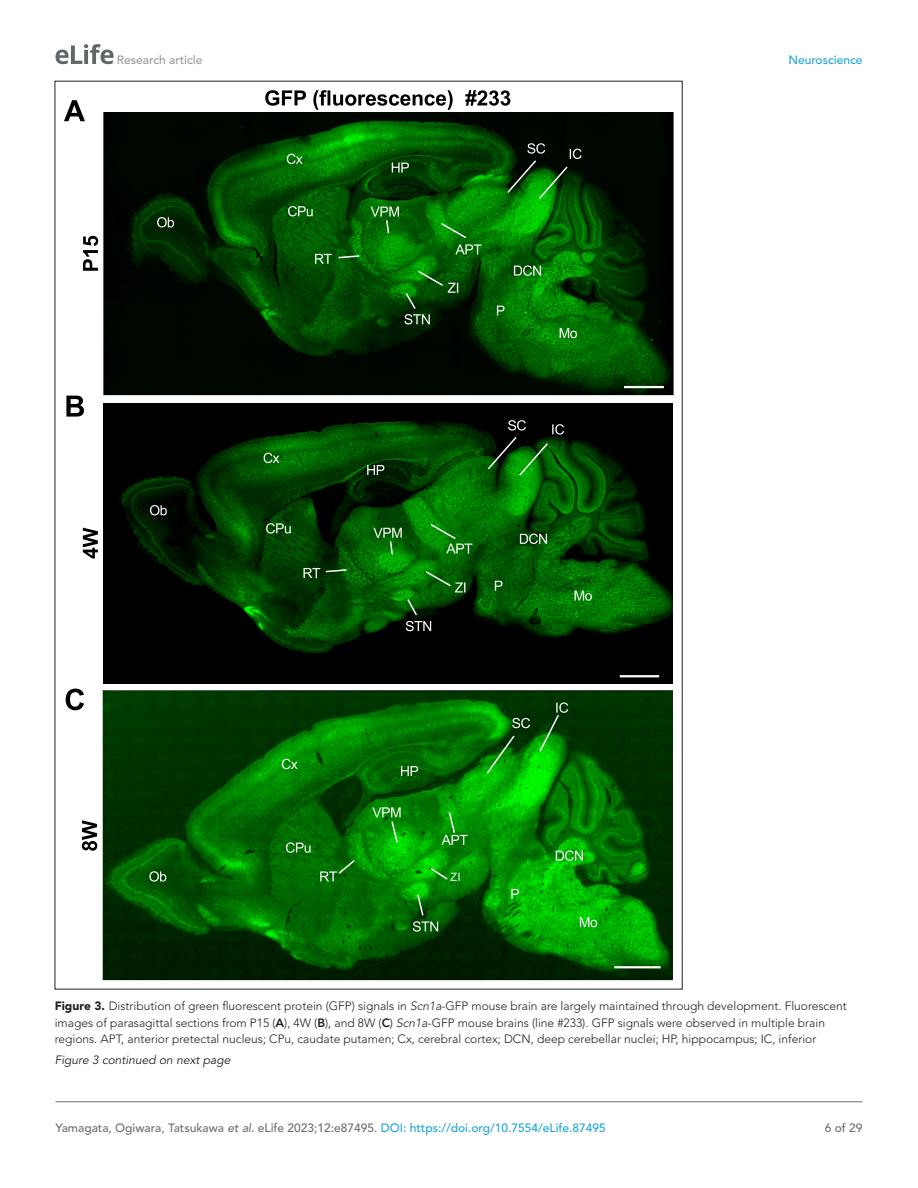
<style>
.page{position:relative;width:918px;height:1188px;background:#fff}
.page>*{position:absolute;margin:0;border:0;box-sizing:border-box;transform-origin:0 0}
.t1{font:300 12px/16.5px "Avenir LT Std";color:#231f20}
.t2{font:500 12px "Avenir LT Std";color:#6e6e70}
.t3{font:italic 12px "Avenir LT Std";color:#231f20}
.t4{font:500 12px "Avenir LT Std";color:#9a9a9a}
.t5{font:500 12px "Avenir LT Std";color:#1ea4d7}
.s1{font-weight:900}
.s2{font-style:italic}
.s3{font-weight:800}
.s4{color:#1ea4d7}
</style>
<div class="page">
<svg style="left:56px;top:44px;width:58px;height:20px"></svg>
<hr style="left:56px;top:1101px;width:806px;height:1px;background:#6e6e70">
<img style="left:104px;top:112px;width:569px;height:283px">
<hr style="left:624px;top:386px;width:40px;height:2px;background:#fff">
<svg style="left:157px;top:217px;width:17px;height:10px"></svg>
<svg style="left:287px;top:154px;width:16px;height:10px"></svg>
<svg style="left:392px;top:163px;width:17px;height:10px"></svg>
<svg style="left:288px;top:206px;width:194px;height:118px;background:#065c06"></svg>
<svg style="left:506px;top:143px;width:76px;height:58px;background:#0d430d"></svg>
<svg style="left:497px;top:306px;width:8px;height:10px"></svg>
<svg style="left:560px;top:328px;width:17px;height:10px"></svg>
<svg style="left:514px;top:265px;width:27px;height:11px"></svg>
<svg style="left:64px;top:100px;width:21px;height:21px"></svg>
<svg style="left:66px;top:396px;width:18px;height:21px"></svg>
<img style="left:103px;top:403px;width:569px;height:280px">
<hr style="left:620px;top:675px;width:39px;height:2px;background:#fff">
<svg style="left:150px;top:505px;width:17px;height:10px"></svg>
<svg style="left:264px;top:453px;width:15px;height:10px"></svg>
<svg style="left:367px;top:465px;width:17px;height:10px"></svg>
<svg style="left:373px;top:528px;width:29px;height:28px"></svg>
<svg style="left:304px;top:568px;width:161px;height:24px;background:#0a650a"></svg>
<svg style="left:406px;top:598px;width:25px;height:33px"></svg>
<svg style="left:266px;top:523px;width:25px;height:11px"></svg>
<svg style="left:429px;top:523px;width:43px;height:31px"></svg>
<svg style="left:486px;top:420px;width:78px;height:57px;background:#0d420d"></svg>
<svg style="left:495px;top:581px;width:8px;height:10px"></svg>
<svg style="left:575px;top:591px;width:17px;height:10px"></svg>
<svg style="left:520px;top:534px;width:27px;height:10px"></svg>
<svg style="left:265px;top:90px;width:245px;height:20px"></svg>
<svg style="left:83px;top:236px;width:15px;height:35px"></svg>
<svg style="left:83px;top:528px;width:15px;height:31px"></svg>
<img style="left:103px;top:690px;width:570px;height:290px">
<svg style="left:149px;top:871px;width:17px;height:11px"></svg>
<svg style="left:286px;top:842px;width:25px;height:11px"></svg>
<svg style="left:282px;top:759px;width:16px;height:10px"></svg>
<svg style="left:556px;top:702px;width:12px;height:11px"></svg>
<svg style="left:320px;top:871px;width:17px;height:10px"></svg>
<svg style="left:413px;top:921px;width:25px;height:11px"></svg>
<svg style="left:337px;top:713px;width:223px;height:204px;background:#038603"></svg>
<hr style="left:614px;top:966px;width:47px;height:2px;background:#fff">
<svg style="left:556px;top:850px;width:27px;height:11px"></svg>
<svg style="left:511px;top:889px;width:8px;height:10px"></svg>
<svg style="left:580px;top:917px;width:17px;height:10px"></svg>
<svg style="left:66px;top:689px;width:18px;height:21px"></svg>
<svg style="left:82px;top:820px;width:15px;height:31px"></svg>
<p class="t4" style="left:117px;top:53px;width:87px">Research article</p>
<p class="t5" style="left:788px;top:53px;width:76px">Neuroscience</p>
<p class="t1" style="left:55px;top:998px;width:793px"><span class="s1">Figure 3.</span> Distribution of green fluorescent protein (GFP) signals in <span class="s2">Scn1a</span>-GFP mouse brain are largely maintained through development. Fluorescent images of parasagittal sections from P15 (<span class="s3">A</span>), 4W (<span class="s3">B</span>), and 8W (<span class="s3">C</span>) <span class="s2">Scn1a</span>-GFP mouse brains (line #233). GFP signals were observed in multiple brain regions. APT, anterior pretectal nucleus; CPu, caudate putamen; Cx, cerebral cortex; DCN, deep cerebellar nuclei; HP, hippocampus; IC, inferior</p>
<p class="t3" style="left:55px;top:1053px;width:177px">Figure 3 continued on next page</p>
<p class="t2" style="left:56px;top:1121px;width:552px">Yamagata, Ogiwara, Tatsukawa <span class="s2">et al</span>. eLife 2023;12:e87495. <span class="s4">DOI: https://doi.org/10.7554/eLife.87495</span></p>
<p class="t2" style="left:825px;top:1121px;width:39px">6 of 29</p>
</div>
